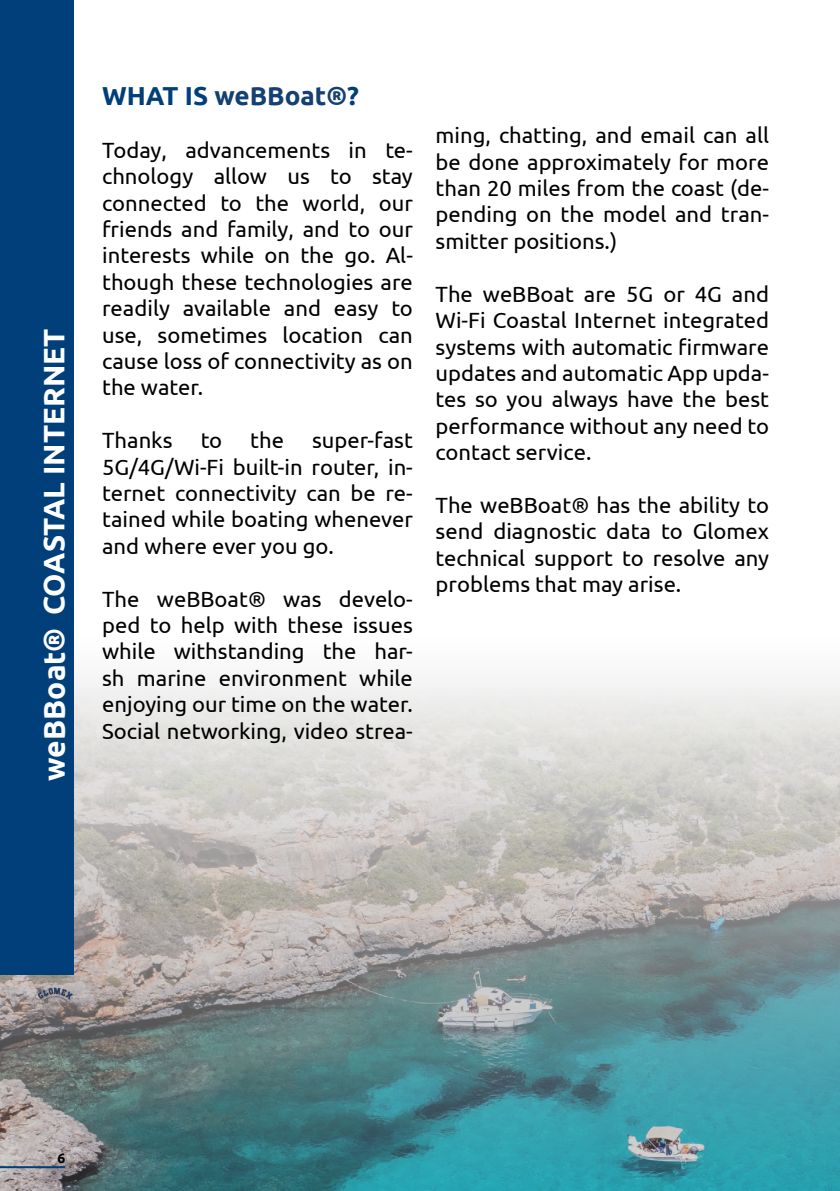
<style>
.page{position:relative;width:840px;height:1191px;background:#fff}
.page>*{position:absolute;margin:0;border:0;box-sizing:border-box;transform-origin:0 0}
.t1{font:700 29.6px "Ubuntu";color:#fff}
.t2{font:700 26px "Ubuntu";color:#144074}
.t3{font:22px/26.4px "Ubuntu";color:#000;text-align:justify}
.t4{font:700 14px "Ubuntu";color:#000}
.s1{font-size:30px}
.s2{color:#013f7a}
.s3{color:#010202}
</style>
<div class="page">
<svg style="left:0;top:683px;width:839px;height:508px;background:#95abac"></svg>
<hr style="left:0;top:1166px;width:65px;height:2px;background:#013f7a">
<div style="left:0;top:0;width:74px;height:974px;background:#013f7a"></div>
<h1 class="t1" style="left:36px;top:780px;width:453px;rotate:-90deg"><span class="s1">weBBoat®</span> COASTAL INTERNET</h1>
<p class="t2" style="left:102px;top:80px;width:258px"><span class="s2">WHAT IS</span> weBBoat®<span class="s2">?</span></p>
<p class="t3" style="left:102px;top:136px;width:312px">Today, advancements in te&shy;chnology allow us to stay connected to the world, our friends and family, and to our interests while on the go. Al&shy;though these technologies are readily available and easy to use, sometimes location can cause loss of connectivity as on the water.</p>
<p class="t3" style="left:102px;top:426px;width:72px">Thanks</p>
<p class="t3" style="left:200px;top:426px;width:23px">to</p>
<p class="t3" style="left:250px;top:426px;width:35px">the</p>
<p class="t3" style="left:102px;top:426px;width:312px;text-indent:210px">super-fast 5G/4G/Wi-Fi built-in router, in&shy;ternet connectivity can be re&shy;tained while boating whenever and where ever you go.</p>
<p class="t3" style="left:102px;top:585px;width:312px">Th<span class="s3">e weBBoat®</span> was develo&shy;ped to help with these issues while withstanding the har&shy;sh marine environment while enjoying our time on the water.<br>Social networking, video strea-</p>
<p class="t3" style="left:435px;top:122px;width:335px">ming, chatting, and email can all be done approximately for more than 20 miles from the coast (de&shy;pending on the model and tran&shy;smitter positions.)</p>
<p class="t3" style="left:435px;top:280px;width:335px">The weBBoat are 5G or 4G and Wi-Fi Coastal Internet integrated systems with automatic firmware updates and automatic App upda&shy;tes so you always have the best performance without any need to contact service.</p>
<p class="t3" style="left:435px;top:491px;width:335px">The weBBoat® has the ability to send diagnostic data to Glomex technical support to resolve any problems that may arise.</p>
<p class="t4" style="left:57px;top:1149px;width:9px">6</p>
</div>
